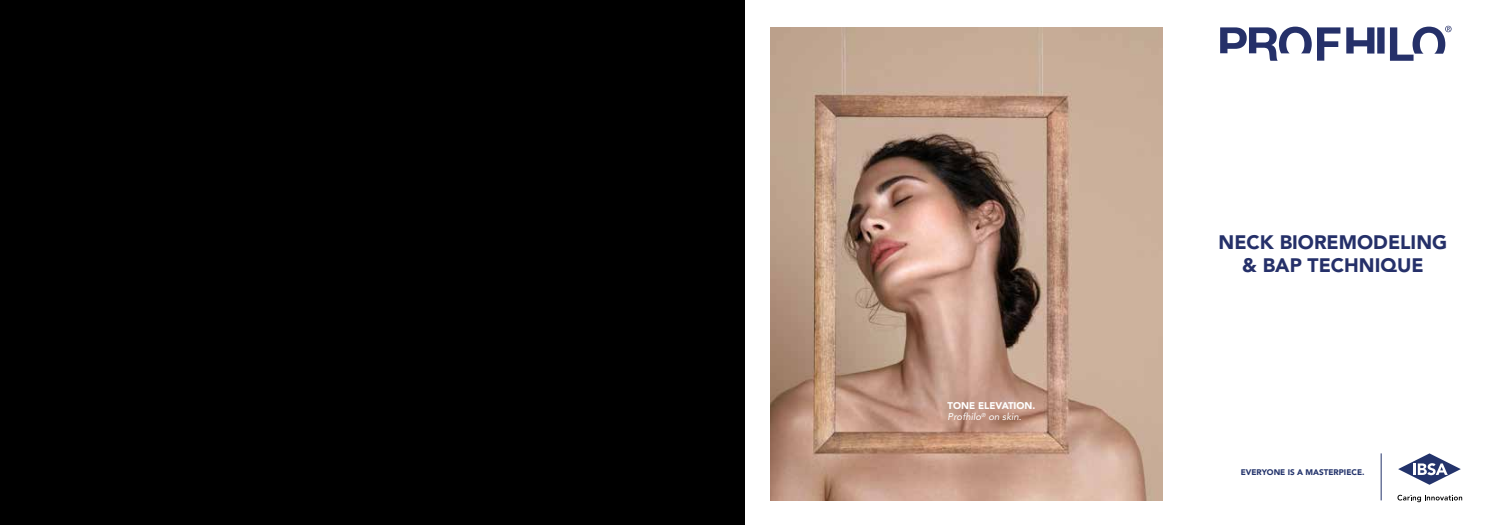
<style>
.page{position:relative;width:1489px;height:525px;background:#fff}
.page>*{position:absolute;margin:0;border:0;box-sizing:border-box;transform-origin:0 0}
.t1{font:900 19.38px/23.2px "Avenir";color:#253069;text-align:center}
.t2{font:italic 9.62px/11.6px "Avenir";color:#fff}
.t3{font:900 8.12px "Avenir";color:#23336b}
.s1{font-weight:900;font-style:normal}
</style>
<div class="page">
<div style="left:1377px;top:27px;width:7px;height:27px;background:#253069"></div>
<svg style="left:1220px;top:27px;width:120px;height:34px"></svg>
<svg style="left:1346px;top:27px;width:28px;height:27px"></svg>
<svg style="left:1390px;top:26px;width:61px;height:35px"></svg>
<img style="left:770px;top:28px;width:392px;height:472px">
<svg style="left:1398px;top:453px;width:62px;height:31px"></svg>
<svg style="left:1397px;top:494px;width:64px;height:8px"></svg>
<hr style="left:1380px;top:453px;width:1px;height:47px;background:#23336b">
<div style="left:0;top:0;width:744px;height:524px;background:#000"></div>
<p class="t2" style="left:947px;top:399px;width:89px"><span class="s1">TONE ELEVATION.<br></span>Profhilo<sup>®</sup> on skin.</p>
<p class="t1" style="left:1218px;top:230px;width:230px">NECK BIOREMODELING &amp; BAP TECHNIQUE</p>
<p class="t3" style="left:1240px;top:466px;width:125px">EVERYONE IS A MASTERPIECE.</p>
</div>
